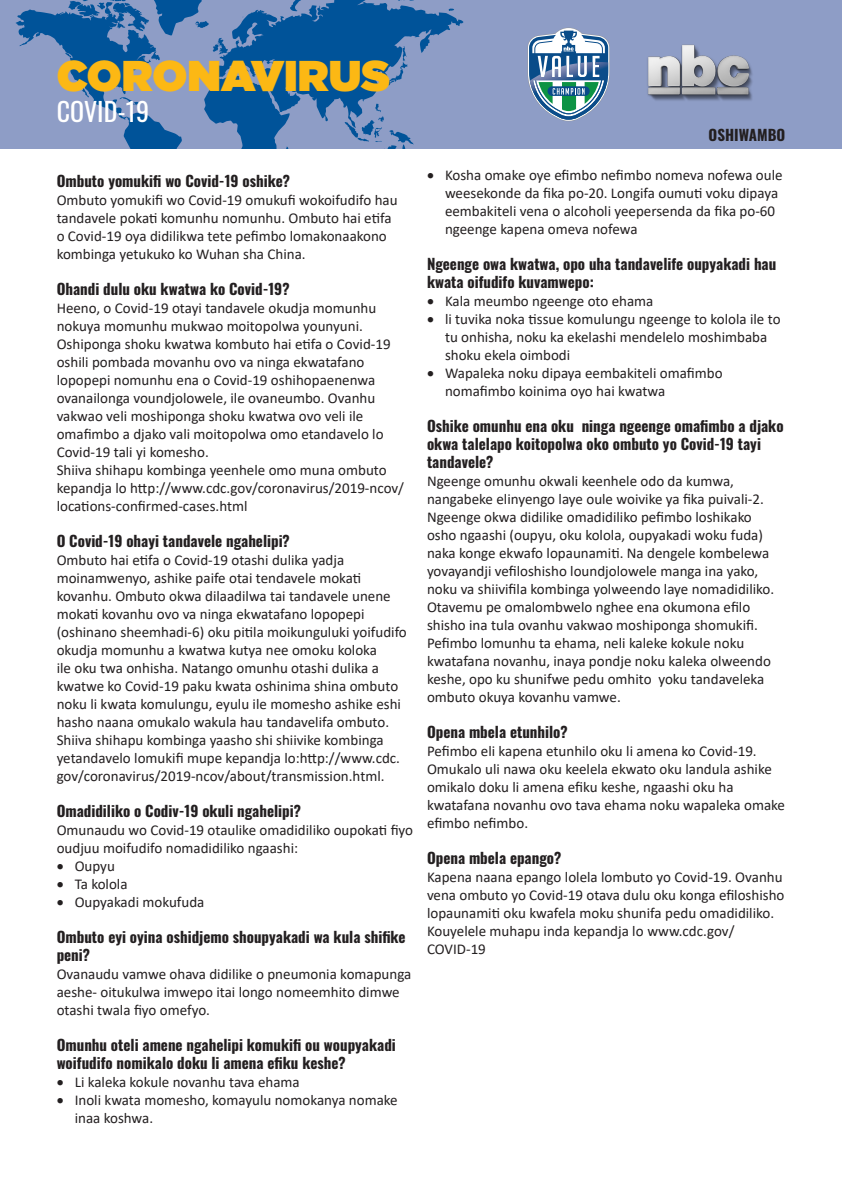
<style>
.page{position:relative;width:842px;height:1191px;background:#fff}
.page>*{position:absolute;margin:0;border:0;box-sizing:border-box;transform-origin:0 0}
.t1{font:900 43px "Gotham";color:#fcb814}
.t2{font:26px "Oswald";color:#fff}
.t3{font:15px/18px "Calibri";color:#231f20}
.t4{font:700 15px/18px "Oswald";color:#231f20}
</style>
<div class="page">
<div style="left:0;top:0;width:842px;height:149px;background:#8e9dc6"></div>
<svg style="left:16px;top:0;width:447px;height:149px"></svg>
<svg style="left:527px;top:28px;width:83px;height:93px"></svg>
<img style="left:647px;top:44px;width:105px;height:57px">
<h1 class="t1" style="left:57px;top:45px;width:335px">CORONAVIRUS</h1>
<h2 class="t2" style="left:57px;top:89px;width:94px">COVID-19</h2>
<p class="t4" style="left:57px;top:172px;width:235px">Ombuto yomukifi wo Covid-19 oshike?</p>
<p class="t3" style="left:57px;top:190px;width:342px">Ombuto yomukifi wo Covid-19 omukufi wokoifudifo hau tandavele pokati komunhu nomunhu. Ombuto hai etifa o Covid-19 oya didilikwa tete pefimbo lomakonaakono kombinga yetukuko ko Wuhan sha China.</p>
<p class="t4" style="left:57px;top:280px;width:234px">Ohandi dulu oku kwatwa ko Covid-19?</p>
<p class="t3" style="left:57px;top:298px;width:335px">Heeno, o Covid-19 otayi tandavele okudja momunhu nokuya momunhu mukwao moitopolwa younyuni.<br>Oshiponga shoku kwatwa kombuto hai etifa o Covid-19 oshili pombada movanhu ovo va ninga ekwatafano lopopepi nomunhu ena o Covid-19 oshihopaenenwa ovanailonga voundjolowele, ile ovaneumbo. Ovanhu vakwao veli moshiponga shoku kwatwa ovo veli ile omafimbo a djako vali moitopolwa omo etandavelo lo Covid-19 tali yi komesho.</p>
<p class="t3" style="left:57px;top:460px;width:349px">Shiiva shihapu kombinga yeenhele omo muna ombuto kepandja lo http://www.cdc.gov/coronavirus/2019-ncov/ locations-confirmed-cases.html</p>
<p class="t4" style="left:57px;top:532px;width:235px">O Covid-19 ohayi tandavele ngahelipi?</p>
<p class="t3" style="left:57px;top:550px;width:352px">Ombuto hai etifa o Covid-19 otashi dulika yadja moinamwenyo, ashike paife otai tendavele mokati kovanhu. Ombuto okwa dilaadilwa tai tandavele unene mokati kovanhu ovo va ninga ekwatafano lopopepi (oshinano sheemhadi-6) oku pitila moikunguluki yoifudifo okudja momunhu a kwatwa kutya nee omoku koloka<br>ile oku twa onhisha. Natango omunhu otashi dulika a kwatwe ko Covid-19 paku kwata oshinima shina ombuto noku li kwata komulungu, eyulu ile momesho ashike eshi hasho naana omukalo wakula hau tandavelifa ombuto.<br>Shiiva shihapu kombinga yaasho shi shiivike kombinga yetandavelo lomukifi mupe kepandja lo:http://www.cdc. gov/coronavirus/2019-ncov/about/transmission.html.</p>
<p class="t4" style="left:57px;top:802px;width:246px">Omadidiliko o Codiv-19 okuli ngahelipi?</p>
<p class="t3" style="left:57px;top:820px;width:358px">Omunaudu wo Covid-19 otaulike omadidiliko oupokati fiyo oudjuu moifudifo nomadidiliko ngaashi:</p>
<p class="t3" style="left:57px;top:856px;width:60px">• Oupyu</p>
<p class="t3" style="left:57px;top:874px;width:72px">• Ta kolola</p>
<p class="t3" style="left:57px;top:892px;width:149px">• Oupyakadi mokufuda</p>
<p class="t4" style="left:57px;top:928px;width:350px">Ombuto eyi oyina oshidjemo shoupyakadi wa kula shifike peni?</p>
<p class="t3" style="left:57px;top:964px;width:356px">Ovanaudu vamwe ohava didilike o pneumonia komapunga aeshe- oitukulwa imwepo itai longo nomeemhito dimwe otashi twala fiyo omefyo.</p>
<p class="t4" style="left:57px;top:1036px;width:341px">Omunhu oteli amene ngahelipi komukifi ou woupyakadi woifudifo nomikalo doku li amena efiku keshe?</p>
<p class="t3" style="left:57px;top:1072px;width:245px">• Li kaleka kokule novanhu tava ehama</p>
<p class="t3" style="left:75px;top:1090px;width:324px;text-indent:-18px">• Inoli kwata momesho, komayulu nomokanya nomake inaa koshwa.</p>
<p class="t4" style="left:708px;top:127px;width:78px">OSHIWAMBO</p>
<p class="t3" style="left:445px;top:166px;width:339px;text-indent:-18px">• Kosha omake oye efimbo nefimbo nomeva nofewa oule weesekonde da fika po-20. Longifa oumuti voku dipaya eembakiteli vena o alcoholi yeepersenda da fika po-60 ngeenge kapena omeva nofewa</p>
<p class="t4" style="left:427px;top:256px;width:351px">Ngeenge owa kwatwa, opo uha tandavelife oupyakadi hau kwata oifudifo kuvamwepo:</p>
<p class="t3" style="left:427px;top:292px;width:228px">• Kala meumbo ngeenge oto ehama</p>
<p class="t3" style="left:445px;top:310px;width:337px;text-indent:-18px">• li tuvika noka tissue komulungu ngeenge to kolola ile to tu onhisha, noku ka ekelashi mendelelo moshimbaba shoku ekela oimbodi</p>
<p class="t3" style="left:445px;top:364px;width:279px;text-indent:-18px">• Wapaleka noku dipaya eembakiteli omafimbo nomafimbo koinima oyo hai kwatwa</p>
<p class="t4" style="left:427px;top:418px;width:358px">Oshike omunhu ena oku ninga ngeenge omafimbo a djako okwa talelapo koitopolwa oko ombuto yo Covid-19 tayi tandavele?</p>
<p class="t3" style="left:427px;top:472px;width:349px">Ngeenge omunhu okwali keenhele odo da kumwa, nangabeke elinyengo laye oule woivike ya fika puivali-2.<br>Ngeenge okwa didilike omadidiliko pefimbo loshikako osho ngaashi (oupyu, oku kolola, oupyakadi woku fuda) naka konge ekwafo lopaunamiti. Na dengele kombelewa yovayandji vefiloshisho loundjolowele manga ina yako, noku va shiivifila kombinga yolweendo laye nomadidiliko.<br>Otavemu pe omalombwelo nghee ena okumona efilo shisho ina tula ovanhu vakwao moshiponga shomukifi.<br>Pefimbo lomunhu ta ehama, neli kaleke kokule noku kwatafana novanhu, inaya pondje noku kaleka olweendo keshe, opo ku shunifwe pedu omhito yoku tandaveleka ombuto okuya kovanhu vamwe.</p>
<p class="t4" style="left:427px;top:724px;width:142px">Opena mbela etunhilo?</p>
<p class="t3" style="left:427px;top:742px;width:359px">Pefimbo eli kapena etunhilo oku li amena ko Covid-19.<br>Omukalo uli nawa oku keelela ekwato oku landula ashike omikalo doku li amena efiku keshe, ngaashi oku ha kwatafana novanhu ovo tava ehama noku wapaleka omake efimbo nefimbo.</p>
<p class="t4" style="left:427px;top:850px;width:136px">Opena mbela epango?</p>
<p class="t3" style="left:427px;top:868px;width:359px">Kapena naana epango lolela lombuto yo Covid-19. Ovanhu vena ombuto yo Covid-19 otava dulu oku konga efiloshisho lopaunamiti oku kwafela moku shunifa pedu omadidiliko.</p>
<p class="t3" style="left:427px;top:922px;width:309px">Kouyelele muhapu inda kepandja lo www.cdc.gov/<br>COVID-19</p>
</div>
